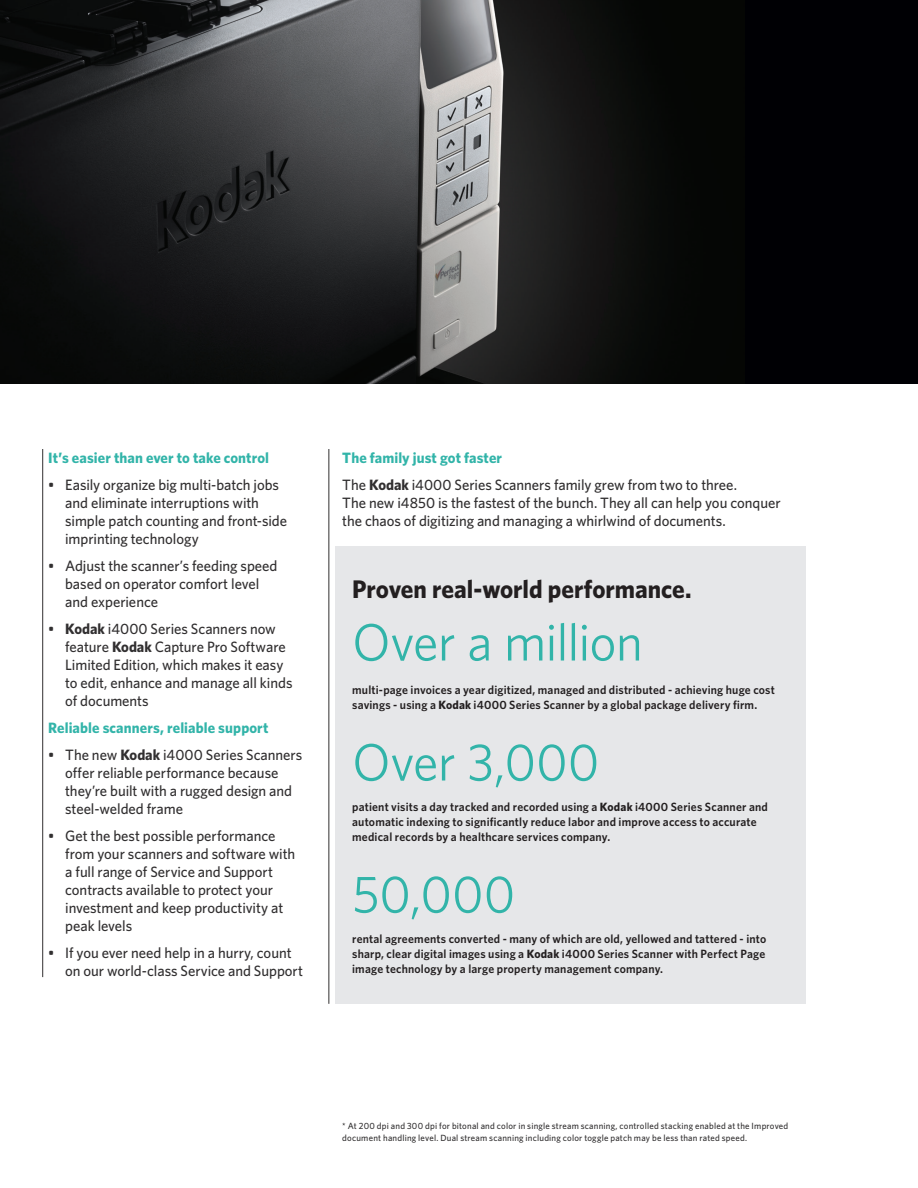
<style>
.page{position:relative;width:918px;height:1188px;background:#fff}
.page>*{position:absolute;margin:0;border:0;box-sizing:border-box;transform-origin:0 0}
.t1{font:52.5px "Whitney";letter-spacing:-.01em;color:#32b4a9}
.t2{font:700 25.5px "Whitney";color:#231f20}
.t3{font:500 15px/18px "Whitney";letter-spacing:-.005em;color:#312f30}
.t4{font:700 15px "Whitney";letter-spacing:.005em;color:#32b4a9}
.t5{font:600 12px/15px "Whitney";letter-spacing:.015em;color:#231f20}
.t6{font:500 9px/12px "Whitney";letter-spacing:.025em;color:#312f30}
.s1{font-weight:700}
.s2{font-weight:700;color:#32b4a9}
</style>
<div class="page">
<div style="left:0;top:0;width:918px;height:383px;background:#000004"></div>
<img style="left:0;top:0;width:661px;height:383px">
<hr style="left:42px;top:449px;width:1px;height:528px;background:#312f30">
<hr style="left:329px;top:449px;width:1px;height:555px;background:#312f30">
<div style="left:335px;top:547px;width:471px;height:457px;background:#e6e7e9"></div>
<p class="t4" style="left:48px;top:447px;width:222px">It’s easier than ever to take control</p>
<p class="t3" style="left:65px;top:475px;width:223px;text-indent:-17px">• Easily organize big multi-batch jobs and eliminate interruptions with simple patch counting and front-side imprinting technology</p>
<p class="t3" style="left:65px;top:556px;width:214px;text-indent:-17px">• Adjust the scanner’s feeding speed based on operator comfort level and experience</p>
<p class="t3" style="left:65px;top:619px;width:229px;text-indent:-17px">• <span class="s1">Kodak</span> i4000 Series Scanners now feature <span class="s1">Kodak</span> Capture Pro Software<br>Limited Edition, which makes it easy to edit, enhance and manage all kinds of documents</p>
<p class="t4" style="left:48px;top:717px;width:222px">Reliable scanners, reliable support</p>
<p class="t3" style="left:65px;top:745px;width:239px;text-indent:-17px">• The new <span class="s1">Kodak</span> i4000 Series Scanners offer reliable performance because they’re built with a rugged design and steel-welded frame</p>
<p class="t3" style="left:65px;top:826px;width:232px;text-indent:-17px">• Get the best possible performance from your scanners and software with a full range of Service and Support contracts available to protect your investment and keep productivity at peak levels</p>
<p class="t3" style="left:65px;top:943px;width:239px;text-indent:-17px">• If you ever need help in a hurry, count on our world-class Service and Support</p>
<p class="t3" style="left:342px;top:444px;width:396px;line-height:27px"><span class="s2">The family just got faster<br></span>The <span class="s1">Kodak</span> i4000 Series Scanners family grew from two to three.</p>
<p class="t3" style="left:342px;top:493px;width:440px">The new i4850 is the fastest of the bunch. They all can help you conquer the chaos of digitizing and managing a whirlwind of documents.</p>
<h2 class="t2" style="left:352px;top:572px;width:341px">Proven real-world performance.</h2>
<h1 class="t1" style="left:352px;top:607px;width:292px">Over a million</h1>
<p class="t5" style="left:352px;top:682px;width:424px">multi-page invoices a year digitized, managed and distributed - achieving huge cost savings - using a <span class="s1">Kodak</span> i4000 Series Scanner by a global package delivery firm.</p>
<h1 class="t1" style="left:352px;top:727px;width:249px">Over 3,000</h1>
<p class="t5" style="left:352px;top:799px;width:417px">patient visits a day tracked and recorded using a <span class="s1">Kodak</span> i4000 Series Scanner and automatic indexing to significantly reduce labor and improve access to accurate medical records by a healthcare services company.</p>
<h1 class="t1" style="left:352px;top:859px;width:165px">50,000</h1>
<p class="t5" style="left:352px;top:931px;width:416px;text-align:justify">rental agreements converted - many of which are old, yellowed and tattered - into sharp, clear digital images using a <span class="s1">Kodak</span> i4000 Series Scanner with Perfect Page image technology by a large property management company.</p>
<p class="t6" style="left:342px;top:1119px;width:448px">* At 200 dpi and 300 dpi for bitonal and color in single stream scanning, controlled stacking enabled at the Improved document handling level. Dual stream scanning including color toggle patch may be less than rated speed.</p>
</div>
